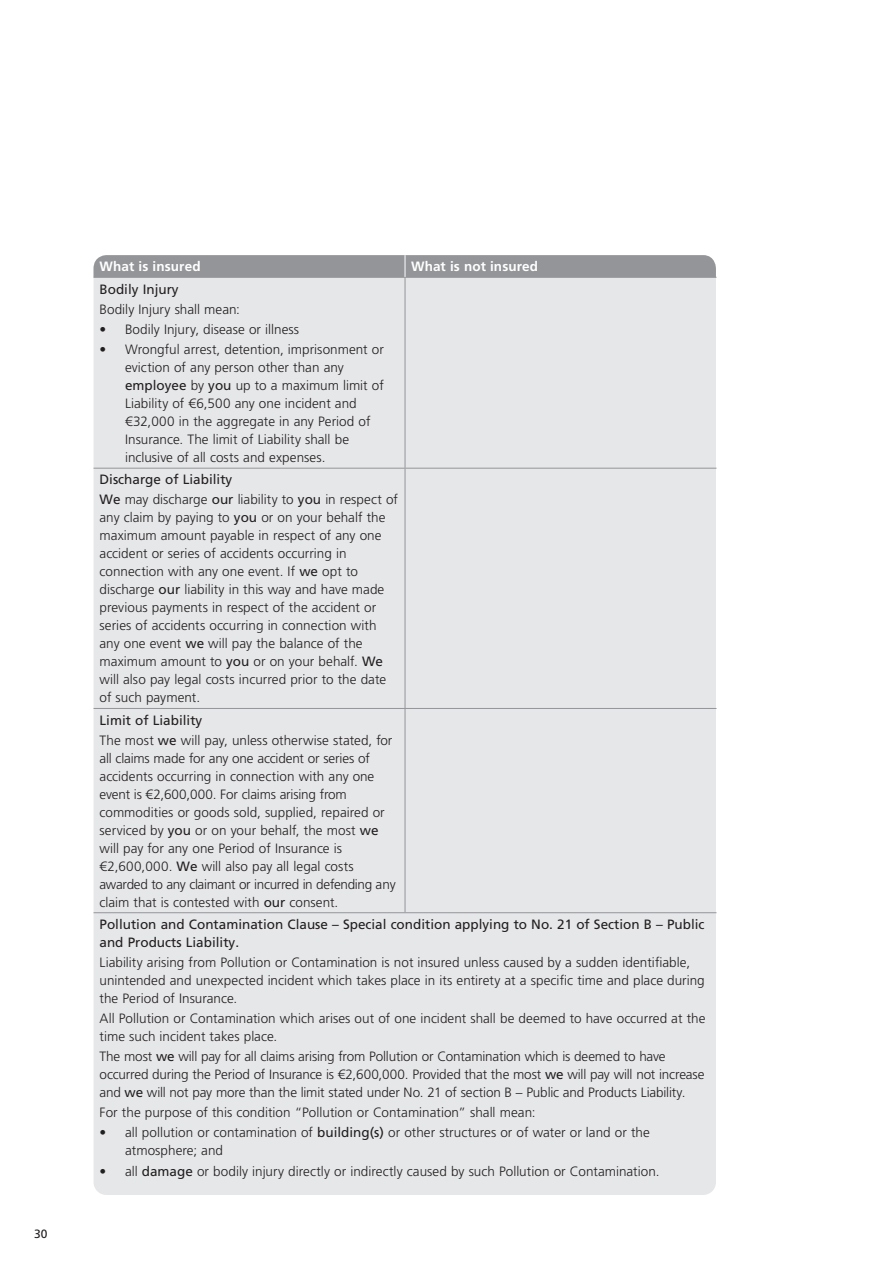
<style>
.page{position:relative;width:893px;height:1263px;background:#fff}
.page>*{position:absolute;margin:0;border:0;box-sizing:border-box;transform-origin:0 0}
.t1{font:300 13.5px/18px "Frutiger LT Std";color:#231f20}
.t2{font:13.5px/18px "Frutiger LT Std";color:#231f20}
.t3{font:700 13.5px "Frutiger LT Std";letter-spacing:.005em;color:#fff}
.t4{font:12px "Frutiger LT Std";color:#231f20}
.s1{font-weight:400}
</style>
<div class="page">
<div style="left:94px;top:255px;width:622px;height:940px;background:#e6e7e9;border-radius:13px"></div>
<hr style="left:405px;top:278px;width:1px;height:190px;background:#939598">
<hr style="left:94px;top:277px;width:311px;height:1px;background:#939598">
<hr style="left:405px;top:277px;width:311px;height:1px;background:#939598">
<hr style="left:94px;top:468px;width:311px;height:1px;background:#939598">
<hr style="left:405px;top:468px;width:311px;height:1px;background:#939598">
<hr style="left:405px;top:468px;width:1px;height:240px;background:#939598">
<hr style="left:94px;top:708px;width:311px;height:1px;background:#939598">
<hr style="left:405px;top:708px;width:311px;height:1px;background:#939598">
<hr style="left:405px;top:709px;width:1px;height:203px;background:#939598">
<hr style="left:94px;top:912px;width:311px;height:1px;background:#939598">
<hr style="left:405px;top:912px;width:311px;height:1px;background:#939598">
<div style="left:94px;top:255px;width:622px;height:22px;background:#939598"></div>
<p class="t4" style="left:34px;top:1227px;width:15px">30</p>
<p class="t3" style="left:100px;top:259px;width:103px">What is insured</p>
<p class="t3" style="left:411px;top:259px;width:129px">What is not insured</p>
<p class="t2" style="left:100px;top:280px;width:81px">Bodily Injury</p>
<p class="t1" style="left:100px;top:300px;width:142px">Bodily Injury shall mean:</p>
<p class="t1" style="left:100px;top:321px;width:201px">• Bodily Injury, disease or illness</p>
<p class="t1" style="left:125px;top:341px;width:260px;text-indent:-26px">• Wrongful arrest, detention, imprisonment or eviction of any person other than any <span class="s1">employee</span> by <span class="s1">you</span> up to a maximum limit of Liability of €6,500 any one incident and €32,000 in the aggregate in any Period of Insurance. The limit of Liability shall be inclusive of all costs and expenses.</p>
<p class="t1" style="left:100px;top:470px;width:300px;line-height:20.1px"><span class="s1">Discharge of Liability<br>We</span> may discharge <span class="s1">our</span> liability to <span class="s1">you</span> in respect of</p>
<p class="t1" style="left:100px;top:509px;width:288px">any claim by paying to <span class="s1">you</span> or on your behalf the maximum amount payable in respect of any one accident or series of accidents occurring in connection with any one event. If <span class="s1">we</span> opt to discharge <span class="s1">our</span> liability in this way and have made previous payments in respect of the accident or series of accidents occurring in connection with any one event <span class="s1">we</span> will pay the balance of the maximum amount to <span class="s1">you</span> or on your behalf. <span class="s1">We </span>will also pay legal costs incurred prior to the date of such payment.</p>
<p class="t1" style="left:100px;top:710px;width:294px;line-height:20.1px"><span class="s1">Limit of Liability<br></span>The most <span class="s1">we</span> will pay, unless otherwise stated, for</p>
<p class="t1" style="left:100px;top:749px;width:298px">all claims made for any one accident or series of accidents occurring in connection with any one event is €2,600,000. For claims arising from commodities or goods sold, supplied, repaired or serviced by <span class="s1">you</span> or on your behalf, the most <span class="s1">we </span>will pay for any one Period of Insurance is €2,600,000. <span class="s1">We</span> will also pay all legal costs awarded to any claimant or incurred in defending any claim that is contested with <span class="s1">our</span> consent.</p>
<p class="t2" style="left:100px;top:915px;width:607px">Pollution and Contamination Clause – Special condition applying to No. 21 of Section B – Public and Products Liability.</p>
<p class="t1" style="left:100px;top:953px;width:607px">Liability arising from Pollution or Contamination is not insured unless caused by a sudden identifiable, unintended and unexpected incident which takes place in its entirety at a specific time and place during the Period of Insurance.</p>
<p class="t1" style="left:100px;top:1009px;width:607px">All Pollution or Contamination which arises out of one incident shall be deemed to have occurred at the time such incident takes place.</p>
<p class="t1" style="left:100px;top:1048px;width:606px">The most <span class="s1">we</span> will pay for all claims arising from Pollution or Contamination which is deemed to have occurred during the Period of Insurance is €2,600,000. Provided that the most <span class="s1">we</span> will pay will not increase and <span class="s1">we</span> will not pay more than the limit stated under No. 21 of section B – Public and Products Liability.</p>
<p class="t1" style="left:100px;top:1104px;width:438px">For the purpose of this condition “Pollution or Contamination” shall mean:</p>
<p class="t1" style="left:125px;top:1124px;width:526px;text-indent:-26px">• all pollution or contamination of <span class="s1">building(s)</span> or other structures or of water or land or the atmosphere; and</p>
<p class="t1" style="left:100px;top:1162px;width:562px">• all <span class="s1">damage</span> or bodily injury directly or indirectly caused by such Pollution or Contamination.</p>
</div>
